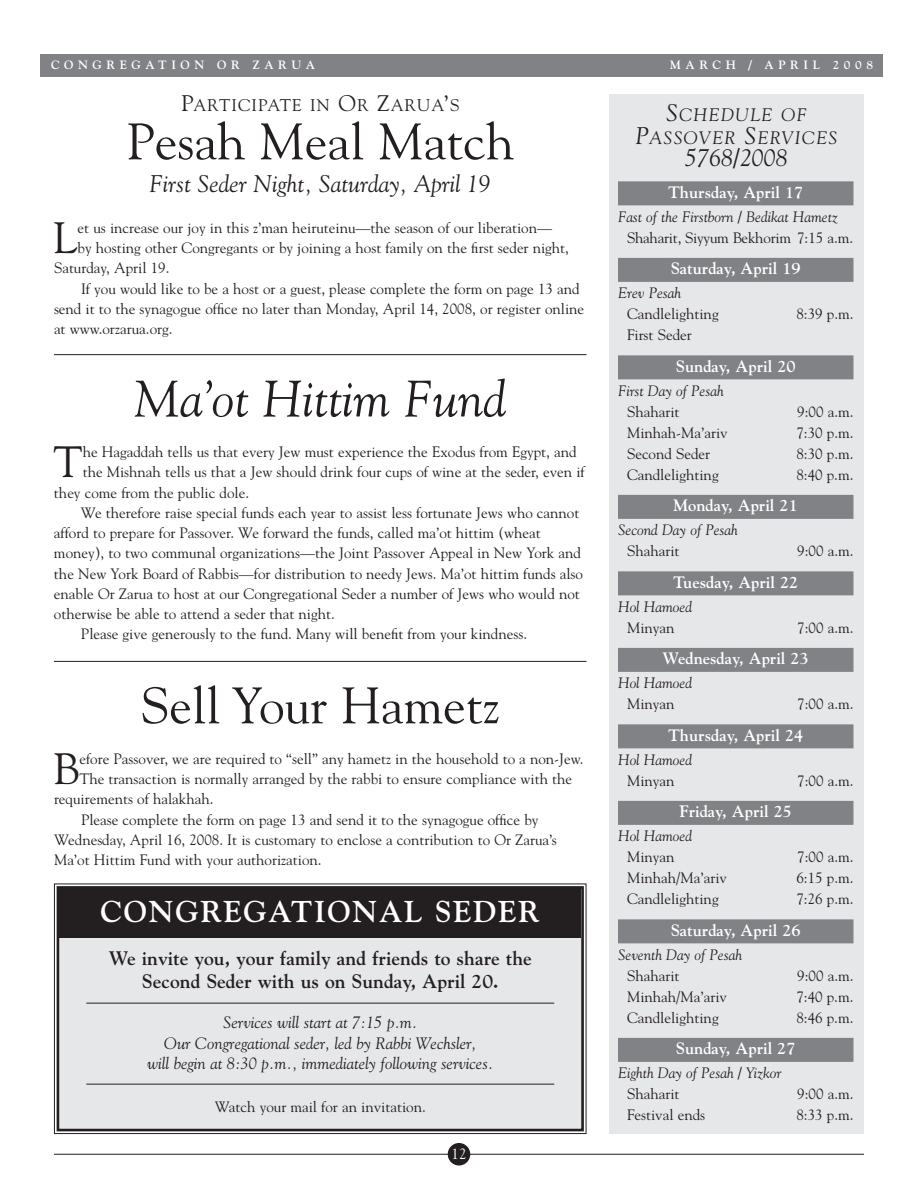
<style>
.page{position:relative;width:918px;height:1188px;background:#fff}
.page>*{position:absolute;margin:0;border:0;box-sizing:border-box;transform-origin:0 0}
.t1{font:51px "Goudy";color:#231f20}
.t2{font:italic 51px "Goudy";color:#231f20}
.t3{font:43.65px "Goudy";color:#231f20}
.t4{font:700 30px "Goudy";letter-spacing:.055em;color:#fff}
.t5{font:italic 24px "Goudy";color:#231f20}
.t6{font:700 19.5px/22.5px "Goudy";color:#231f20;text-align:center}
.t7{font:italic 18px/22.5px "Goudy";letter-spacing:.065em;color:#231f20;text-align:center}
.t8{font:16.8px "Goudy";letter-spacing:.065em;color:#231f20}
.t9{font:700 16.5px "Goudy";color:#fff}
.t10{font:italic 16.5px/20.2px "Goudy";color:#231f20;text-align:center}
.t11{font:15px "Goudy";color:#231f20}
.t12{font:italic 15px "Goudy";color:#231f20}
.t13{font:15px "Goudy";color:#fff}
.t14{font:700 12px "Goudy";letter-spacing:.38em;color:#fff}
.s1{font-size:22.5px}
.s2{font-size:24px}
</style>
<div class="page">
<hr style="left:54px;top:1154px;width:810px;height:1px;background:#231f20">
<div style="left:448px;top:1143px;width:22px;height:23px;background:#231f20;border-radius:50%"></div>
<div style="left:40px;top:54px;width:844px;height:22px;background:#808285"></div>
<hr style="left:54px;top:354px;width:532px;height:1px;background:#231f20">
<hr style="left:54px;top:661px;width:532px;height:1px;background:#231f20">
<div style="left:609px;top:94px;width:255px;height:1040px;background:#e6e7e9"></div>
<div style="left:618px;top:181px;width:236px;height:24px;background:#808285"></div>
<div style="left:618px;top:258px;width:236px;height:24px;background:#808285"></div>
<div style="left:618px;top:355px;width:236px;height:24px;background:#808285"></div>
<div style="left:618px;top:495px;width:236px;height:24px;background:#808285"></div>
<div style="left:618px;top:571px;width:236px;height:24px;background:#808285"></div>
<div style="left:618px;top:648px;width:236px;height:24px;background:#808285"></div>
<div style="left:618px;top:724px;width:236px;height:24px;background:#808285"></div>
<div style="left:618px;top:801px;width:236px;height:24px;background:#808285"></div>
<div style="left:618px;top:919px;width:236px;height:24px;background:#808285"></div>
<div style="left:618px;top:1038px;width:236px;height:24px;background:#808285"></div>
<div style="left:59px;top:889px;width:522px;height:240px;background:#e6e7e9"></div>
<hr style="left:86px;top:1003px;width:468px;height:1px;background:#231f20">
<hr style="left:86px;top:1084px;width:468px;height:1px;background:#231f20">
<div style="left:54px;top:884px;width:532px;height:250px;border:1px solid #231f20"></div>
<div style="left:57px;top:886px;width:527px;height:245px;border:3px solid #231f20"></div>
<div style="left:59px;top:889px;width:522px;height:49px;background:#231f20"></div>
<p class="t14" style="left:51px;top:58px;width:266px">CONGREGATION OR ZARUA</p>
<p class="t14" style="left:670px;top:58px;width:204px">MARCH / APRIL 2008</p>
<p class="t8" style="left:181px;top:96px;width:280px"><span class="s1">P</span>ARTICIPATE IN <span class="s1">O</span>R <span class="s1">Z</span>ARUA<span class="s1">’</span>S</p>
<h1 class="t1" style="left:126px;top:112px;width:389px">Pesah Meal Match</h1>
<h3 class="t5" style="left:150px;top:170px;width:343px">First Seder Night, Saturday, April 19</h3>
<h2 class="t3" style="left:53px;top:212px;width:26px">L</h2>
<p class="t11" style="left:78px;top:219px;width:476px">et us increase our joy in this z’man heiruteinu—the season of our liberation—</p>
<p class="t7" style="left:635px;top:104px;width:204px"><span class="s2">S</span>CHEDULE OF<br><span class="s2">P</span>ASSOVER <span class="s2">S</span>ERVICES</p>
<h3 class="t5" style="left:685px;top:144px;width:104px">5768/2008</h3>
<p class="t9" style="left:668px;top:183px;width:137px">Thursday, April 17</p>
<p class="t12" style="left:618px;top:208px;width:221px">Fast of the Firstborn / Bedikat Hametz</p>
<p class="t11" style="left:627px;top:229px;width:228px">Shaharit, Siyyum Bekhorim 7:15 a.m.</p>
<p class="t9" style="left:671px;top:259px;width:131px">Saturday, April 19</p>
<p class="t12" style="left:618px;top:284px;width:65px">Erev Pesah</p>
<p class="t11" style="left:627px;top:305px;width:93px">Candlelighting</p>
<p class="t11" style="left:796px;top:305px;width:59px">8:39 p.m.</p>
<p class="t11" style="left:627px;top:326px;width:66px">First Seder</p>
<p class="t9" style="left:676px;top:357px;width:121px">Sunday, April 20</p>
<p class="t12" style="left:618px;top:382px;width:107px">First Day of Pesah</p>
<p class="t11" style="left:627px;top:403px;width:54px">Shaharit</p>
<p class="t11" style="left:797px;top:403px;width:58px">9:00 a.m.</p>
<p class="t11" style="left:627px;top:424px;width:102px">Minhah-Ma’ariv</p>
<p class="t11" style="left:796px;top:424px;width:59px">7:30 p.m.</p>
<p class="t11" style="left:627px;top:445px;width:85px">Second Seder</p>
<p class="t11" style="left:796px;top:445px;width:59px">8:30 p.m.</p>
<p class="t11" style="left:627px;top:466px;width:93px">Candlelighting</p>
<p class="t11" style="left:796px;top:466px;width:59px">8:40 p.m.</p>
<p class="t9" style="left:674px;top:496px;width:126px">Monday, April 21</p>
<p class="t12" style="left:618px;top:521px;width:121px">Second Day of Pesah</p>
<p class="t11" style="left:627px;top:542px;width:54px">Shaharit</p>
<p class="t11" style="left:797px;top:542px;width:58px">9:00 a.m.</p>
<p class="t9" style="left:673px;top:573px;width:127px">Tuesday, April 22</p>
<p class="t12" style="left:618px;top:598px;width:76px">Hol Hamoed</p>
<p class="t11" style="left:627px;top:619px;width:49px">Minyan</p>
<p class="t11" style="left:797px;top:619px;width:58px">7:00 a.m.</p>
<p class="t9" style="left:663px;top:649px;width:148px">Wednesday, April 23</p>
<p class="t12" style="left:618px;top:674px;width:76px">Hol Hamoed</p>
<p class="t11" style="left:627px;top:695px;width:49px">Minyan</p>
<p class="t11" style="left:797px;top:695px;width:58px">7:00 a.m.</p>
<p class="t9" style="left:668px;top:726px;width:137px">Thursday, April 24</p>
<p class="t12" style="left:618px;top:751px;width:76px">Hol Hamoed</p>
<p class="t11" style="left:627px;top:772px;width:49px">Minyan</p>
<p class="t11" style="left:797px;top:772px;width:58px">7:00 a.m.</p>
<p class="t9" style="left:680px;top:802px;width:114px">Friday, April 25</p>
<p class="t12" style="left:618px;top:827px;width:76px">Hol Hamoed</p>
<p class="t11" style="left:627px;top:848px;width:49px">Minyan</p>
<p class="t11" style="left:797px;top:848px;width:58px">7:00 a.m.</p>
<p class="t11" style="left:627px;top:869px;width:102px">Minhah/Ma’ariv</p>
<p class="t11" style="left:796px;top:869px;width:59px">6:15 p.m.</p>
<p class="t11" style="left:627px;top:890px;width:93px">Candlelighting</p>
<p class="t11" style="left:796px;top:890px;width:59px">7:26 p.m.</p>
<p class="t9" style="left:671px;top:921px;width:131px">Saturday, April 26</p>
<p class="t12" style="left:618px;top:946px;width:126px">Seventh Day of Pesah</p>
<p class="t11" style="left:627px;top:967px;width:54px">Shaharit</p>
<p class="t11" style="left:797px;top:967px;width:58px">9:00 a.m.</p>
<p class="t11" style="left:627px;top:988px;width:102px">Minhah/Ma’ariv</p>
<p class="t11" style="left:796px;top:988px;width:59px">7:40 p.m.</p>
<p class="t11" style="left:627px;top:1009px;width:93px">Candlelighting</p>
<p class="t11" style="left:796px;top:1009px;width:59px">8:46 p.m.</p>
<p class="t9" style="left:676px;top:1039px;width:121px">Sunday, April 27</p>
<p class="t12" style="left:618px;top:1064px;width:165px">Eighth Day of Pesah / Yizkor</p>
<p class="t11" style="left:627px;top:1085px;width:54px">Shaharit</p>
<p class="t11" style="left:797px;top:1085px;width:58px">9:00 a.m.</p>
<p class="t11" style="left:627px;top:1106px;width:80px">Festival ends</p>
<p class="t11" style="left:796px;top:1106px;width:59px">8:33 p.m.</p>
<p class="t11" style="left:78px;top:239px;width:493px">by hosting other Congregants or by joining a host family on the first seder night,</p>
<p class="t11" style="left:54px;top:259px;width:117px">Saturday, April 19.</p>
<p class="t11" style="left:81px;top:280px;width:500px">If you would like to be a host or a guest, please complete the form on page 13 and</p>
<p class="t11" style="left:54px;top:300px;width:532px">send it to the synagogue office no later than Monday, April 14, 2008, or register online</p>
<p class="t11" style="left:54px;top:320px;width:120px">at www.orzarua.org.</p>
<h1 class="t2" style="left:135px;top:369px;width:373px">Ma’ot Hittim Fund</h1>
<h2 class="t3" style="left:54px;top:437px;width:31px">T</h2>
<p class="t11" style="left:83px;top:443px;width:495px">he Hagaddah tells us that every Jew must experience the Exodus from Egypt, and</p>
<p class="t11" style="left:83px;top:463px;width:504px">the Mishnah tells us that a Jew should drink four cups of wine at the seder, even if</p>
<p class="t11" style="left:54px;top:484px;width:197px">they come from the public dole.</p>
<p class="t11" style="left:81px;top:504px;width:500px">We therefore raise special funds each year to assist less fortunate Jews who cannot</p>
<p class="t11" style="left:54px;top:524px;width:488px">afford to prepare for Passover. We forward the funds, called ma’ot hittim (wheat</p>
<p class="t11" style="left:54px;top:544px;width:529px">money), to two communal organizations—the Joint Passover Appeal in New York and</p>
<p class="t11" style="left:54px;top:565px;width:531px">the New York Board of Rabbis—for distribution to needy Jews. Ma’ot hittim funds also</p>
<p class="t11" style="left:54px;top:585px;width:527px">enable Or Zarua to host at our Congregational Seder a number of Jews who would not</p>
<p class="t11" style="left:54px;top:605px;width:282px">otherwise be able to attend a seder that night.</p>
<p class="t11" style="left:81px;top:625px;width:448px">Please give generously to the fund. Many will benefit from your kindness.</p>
<h1 class="t1" style="left:141px;top:676px;width:360px">Sell Your Hametz</h1>
<h2 class="t3" style="left:53px;top:743px;width:28px">B</h2>
<p class="t11" style="left:80px;top:750px;width:506px">efore Passover, we are required to “sell” any hametz in the household to a non-Jew.</p>
<p class="t11" style="left:80px;top:770px;width:494px">The transaction is normally arranged by the rabbi to ensure compliance with the</p>
<p class="t11" style="left:54px;top:790px;width:161px">requirements of halakhah.</p>
<p class="t11" style="left:81px;top:811px;width:459px">Please complete the form on page 13 and send it to the synagogue office by</p>
<p class="t11" style="left:54px;top:831px;width:504px">Wednesday, April 16, 2008. It is customary to enclose a contribution to Or Zarua’s</p>
<p class="t11" style="left:54px;top:851px;width:269px">Ma’ot Hittim Fund with your authorization.</p>
<h3 class="t4" style="left:100px;top:894px;width:441px">CONGREGATIONAL SEDER</h3>
<h3 class="t6" style="left:109px;top:947px;width:425px">We invite you, your family and friends to share the<br>Second Seder with us on Sunday, April 20.</h3>
<p class="t10" style="left:147px;top:1012px;width:348px">Services will start at 7:15 p.m.<br>Our Congregational seder, led by Rabbi Wechsler,<br>will begin at 8:30 p.m., immediately following services.</p>
<p class="t11" style="left:215px;top:1098px;width:213px">Watch your mail for an invitation.</p>
<p class="t13" style="left:452px;top:1145px;width:16px">12</p>
</div>
